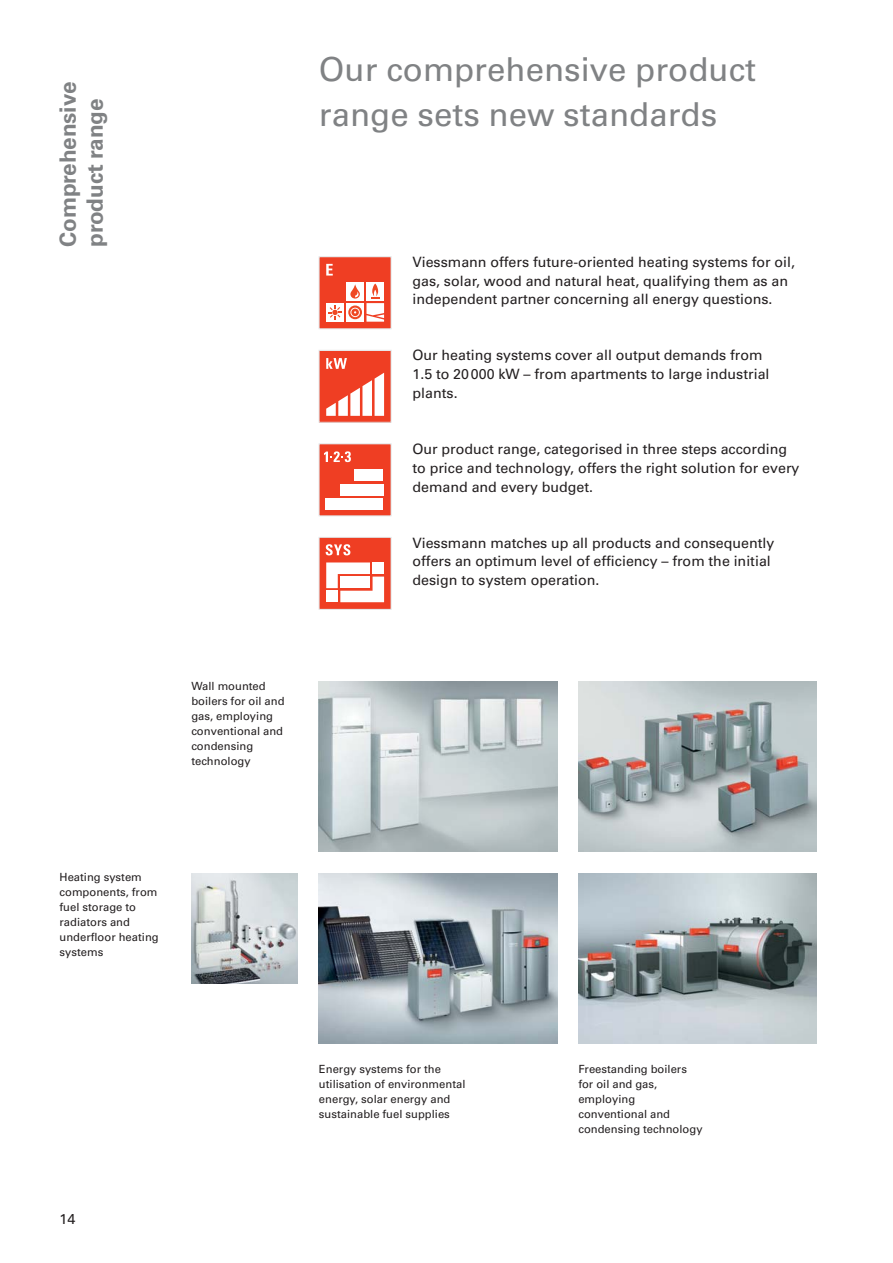
<style>
.page{position:relative;width:893px;height:1263px;background:#fff}
.page>*{position:absolute;margin:0;border:0;box-sizing:border-box;transform-origin:0 0}
.t1{font:33px/45px "Univers";color:#808284}
.t2{font:700 22.5px/27px "Univers";letter-spacing:-.005em;color:#808284}
.t3{font:14.25px/18.8px "Univers";color:#231f20}
.t4{font:11.25px/15px "Univers";color:#231f20}
</style>
<div class="page">
<img style="left:319px;top:682px;width:238px;height:170px">
<div style="left:319px;top:257px;width:72px;height:72px;background:#ef3e23"></div>
<div style="left:326px;top:303px;width:18px;height:19px;background:#fff"></div>
<div style="left:346px;top:303px;width:18px;height:19px;background:#fff"></div>
<div style="left:346px;top:282px;width:18px;height:19px;background:#fff"></div>
<div style="left:366px;top:282px;width:18px;height:19px;background:#fff"></div>
<svg style="left:328px;top:306px;width:14px;height:13px"></svg>
<svg style="left:348px;top:284px;width:36px;height:38px"></svg>
<svg style="left:326px;top:264px;width:7px;height:12px"></svg>
<div style="left:319px;top:351px;width:72px;height:71px;background:#ef3e23"></div>
<svg style="left:326px;top:358px;width:58px;height:58px"></svg>
<div style="left:319px;top:444px;width:72px;height:72px;background:#ef3e23"></div>
<div style="left:325px;top:498px;width:58px;height:11px;background:#fff"></div>
<div style="left:340px;top:484px;width:43px;height:11px;background:#fff"></div>
<div style="left:354px;top:470px;width:29px;height:11px;background:#fff"></div>
<svg style="left:324px;top:451px;width:27px;height:11px"></svg>
<div style="left:319px;top:537px;width:72px;height:72px;background:#ef3e23"></div>
<svg style="left:326px;top:562px;width:58px;height:40px;background:#fbdad5"></svg>
<div style="left:372px;top:562px;width:12px;height:12px;background:#fff"></div>
<div style="left:340px;top:577px;width:30px;height:11px;background:#fff"></div>
<svg style="left:326px;top:544px;width:24px;height:11px"></svg>
<div style="left:319px;top:537px;width:72px;height:73px;border:1px solid #e2e3e4"></div>
<img style="left:578px;top:873px;width:238px;height:170px">
<img style="left:319px;top:873px;width:238px;height:170px">
<img style="left:191px;top:873px;width:107px;height:111px">
<img style="left:578px;top:682px;width:238px;height:170px">
<h2 class="t2" style="left:56px;top:247px;width:166px;rotate:-90deg">Comprehensive product range</h2>
<h1 class="t1" style="left:319px;top:49px;width:439px">Our comprehensive product range sets new standards</h1>
<p class="t4" style="left:191px;top:679px;width:95px">Wall mounted boilers for oil and gas, employing conventional and condensing technology</p>
<p class="t3" style="left:412px;top:254px;width:384px">Viessmann offers future-oriented heating systems for oil, gas, solar, wood and natural heat, qualifying them as an independent partner concerning all energy questions.</p>
<p class="t3" style="left:412px;top:347px;width:359px">Our heating systems cover all output demands from<br>1.5 to 20000 kW – from apartments to large industrial plants.</p>
<p class="t3" style="left:412px;top:441px;width:388px">Our product range, categorised in three steps according to price and technology, offers the right solution for every demand and every budget.</p>
<p class="t3" style="left:412px;top:534px;width:363px">Viessmann matches up all products and consequently offers an optimum level of efficiency – from the initial design to system operation.</p>
<p class="t4" style="left:60px;top:871px;width:101px">Heating system components, from fuel storage to radiators and underfloor heating systems</p>
<p class="t3" style="left:60px;top:1210px;width:17px">14</p>
<p class="t4" style="left:319px;top:1062px;width:148px">Energy systems for the utilisation of environmental energy, solar energy and sustainable fuel supplies</p>
<p class="t4" style="left:578px;top:1062px;width:126px">Freestanding boilers for oil and gas, employing conventional and condensing technology</p>
</div>
